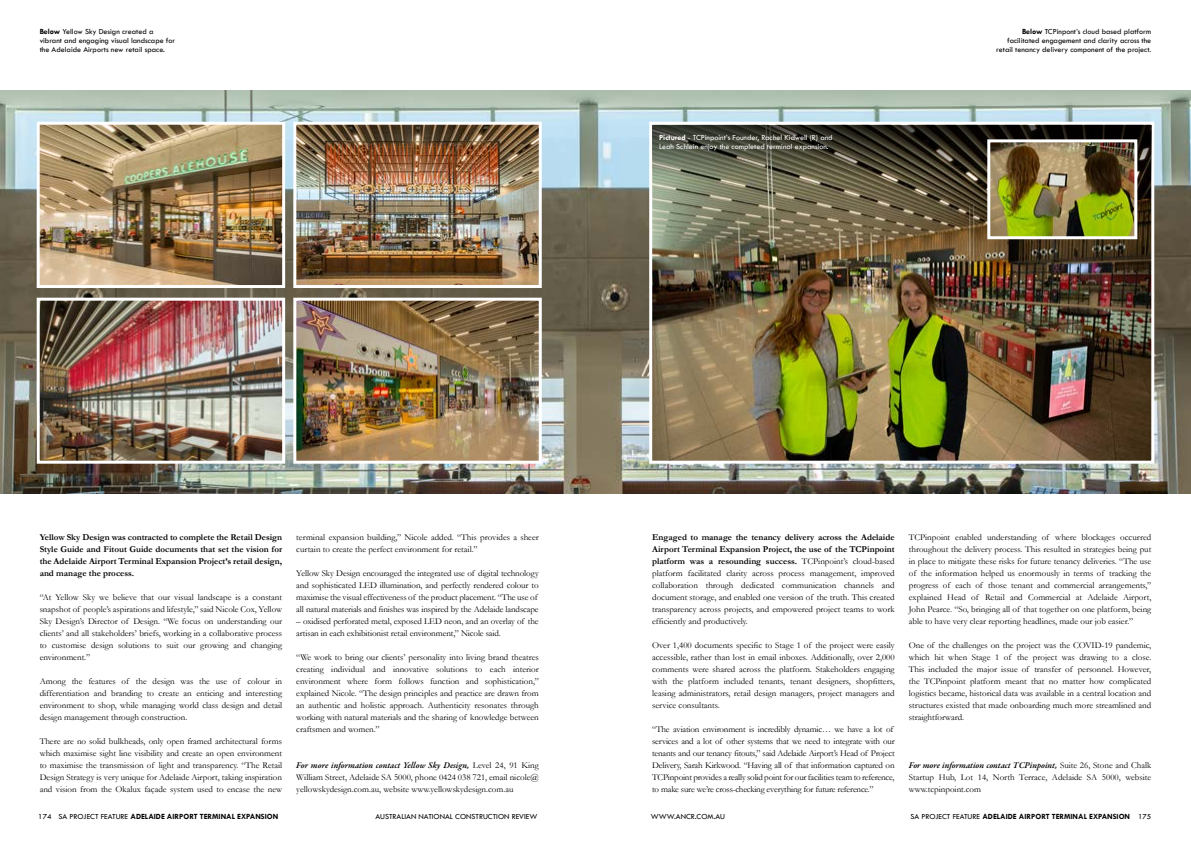
<style>
.page{position:relative;width:1191px;height:842px;background:#fff}
.page>*{position:absolute;margin:0;border:0;box-sizing:border-box;transform-origin:0 0}
.t1{font:9px/12px "Garamond";letter-spacing:-.01em;color:#000;text-align:justify}
.t2{font:700 9px/12px "Garamond";color:#000;text-align:justify}
.t3{font:italic 600 9px "Garamond Premr Pro";letter-spacing:-.005em;color:#000}
.t4{font:8px/9px "Tw Cen";color:#000}
.t5{font:700 8px "Tw Cen";color:#000}
.t6{font:8px/9px "Tw Cen";color:#fff}
.s1{font-weight:700}
.s2{font-family:"Garamond"}
.s3{font-family:"Garamond";font-weight:400;font-style:normal}
.s4{font-weight:400}
</style>
<div class="page">
<img style="left:0;top:91px;width:1191px;height:402px">
<img style="left:292px;top:296px;width:251px;height:169px">
<img style="left:292px;top:120px;width:251px;height:170px">
<img style="left:35px;top:296px;width:252px;height:169px">
<img style="left:35px;top:120px;width:252px;height:170px">
<img style="left:647px;top:120px;width:508px;height:345px">
<svg style="left:652px;top:125px;width:499px;height:72px;background:#4a4838"></svg>
<img style="left:985px;top:138px;width:153px;height:103px">
<p class="t4" style="left:40px;top:27px;width:137px"><span class="s1">Below</span> Yellow Sky Design created a vibrant and engaging visual landscape for the Adelaide Airports new retail space.</p>
<p class="t6" style="left:659px;top:133px;width:175px"><span class="s1">Pictured</span> - TCPinpoint<span class="s2">’</span>s Founder, Rachel Kidwell (R) and<br>Leah Schlein enjoy the completed terminal expansion.</p>
<p class="t4" style="left:996px;top:27px;width:156px;text-align:right"><span class="s1">Below</span> TCPinpont<span class="s2">’</span>s cloud based platform facilitated engagement and clarity across the retail tenancy delivery component of the project.</p>
<p class="t2" style="left:40px;top:531px;width:244px">Yellow Sky Design was contracted to complete the Retail Design Style Guide and Fitout Guide documents that set the vision for the Adelaide Airport Terminal Expansion Project’s retail design, and manage the process.</p>
<p class="t1" style="left:40px;top:591px;width:244px">“At Yellow Sky we believe that our visual landscape is a constant snapshot of people’s aspirations and lifestyle,” said Nicole Cox, Yellow Sky Design’s Director of Design. “We focus on understanding our clients’ and all stakeholders’ briefs, working in a collaborative process to customise design solutions to suit our growing and changing environment.”</p>
<p class="t1" style="left:40px;top:675px;width:244px">Among the features of the design was the use of colour in differentiation and branding to create an enticing and interesting environment to shop, while managing world class design and detail design management through construction.</p>
<p class="t1" style="left:40px;top:735px;width:244px">There are no solid bulkheads, only open framed architectural forms which maximise sight line visibility and create an open environment to maximise the transmission of light and transparency. “The Retail Design Strategy is very unique for Adelaide Airport, taking inspiration and vision from the Okalux façade system used to encase the new</p>
<p class="t1" style="left:296px;top:531px;width:244px">terminal expansion building,” Nicole added. “This provides a sheer curtain to create the perfect environment for retail.”</p>
<p class="t1" style="left:296px;top:567px;width:244px;text-align:left">Yellow Sky Design encouraged the integrated use of digital technology and sophisticated LED illumination, and perfectly rendered colour to maximise the visual effectiveness of the product placement. “The use of all natural materials and finishes was inspired by the Adelaide landscape</p>
<p class="t1" style="left:296px;top:615px;width:244px">– oxidised perforated metal, exposed LED neon, and an overlay of the artisan in each exhibitionist retail environment,” Nicole said.</p>
<p class="t1" style="left:296px;top:651px;width:244px">“We work to bring our clients’ personality into living brand theatres creating individual and innovative solutions to each interior environment where form follows function and sophistication,” explained Nicole. “The design principles and practice are drawn from an authentic and holistic approach. Authenticity resonates through working with natural materials and the sharing of knowledge between craftsmen and women.”</p>
<p class="t3" style="left:296px;top:760px;width:244px">For more information contact Yellow Sky Design, <span class="s3">Level 24, 91 King</span></p>
<p class="t1" style="left:296px;top:771px;width:244px">William Street, Adelaide SA 5000, phone 0424 038 721, email nicole@ yellowskydesign.com.au, website www.yellowskydesign.com.au</p>
<p class="t1" style="left:652px;top:531px;width:244px"><span class="s1">Engaged to manage the tenancy delivery across the Adelaide Airport Terminal Expansion Project, the use of the TCPinpoint platform was a resounding success.</span> TCPinpoint’s cloud-based platform facilitated clarity across process management, improved collaboration through dedicated communication channels and document storage, and enabled one version of the truth. This created transparency across projects, and empowered project teams to work efficiently and productively.</p>
<p class="t1" style="left:652px;top:639px;width:244px">Over 1,400 documents specific to Stage 1 of the project were easily accessible, rather than lost in email inboxes. Additionally, over 2,000 comments were shared across the platform. Stakeholders engaging with the platform included tenants, tenant designers, shopfitters, leasing administrators, retail design managers, project managers and service consultants.</p>
<p class="t1" style="left:652px;top:723px;width:244px;text-align:left">“The aviation environment is incredibly dynamic… we have a lot of services and a lot of other systems that we need to integrate with our tenants and our tenancy fitouts,” said Adelaide Airport’s Head of Project Delivery, Sarah Kirkwood. “Having all of that information captured on TCPinpoint provides a really solid point for our facilities team to reference, to make sure we’re cross-checking everything for future reference.”</p>
<p class="t1" style="left:909px;top:531px;width:244px">TCPinpoint enabled understanding of where blockages occurred throughout the delivery process. This resulted in strategies being put in place to mitigate these risks for future tenancy deliveries. “The use of the information helped us enormously in terms of tracking the progress of each of those tenant and commercial arrangements,” explained Head of Retail and Commercial at Adelaide Airport, John Pearce. “So, bringing all of that together on one platform, being able to have very clear reporting headlines, made our job easier.”</p>
<p class="t1" style="left:909px;top:639px;width:244px">One of the challenges on the project was the COVID-19 pandemic, which hit when Stage 1 of the project was drawing to a close.<br>This included the major issue of transfer of personnel. However, the TCPinpoint platform meant that no matter how complicated logistics became, historical data was available in a central location and structures existed that made onboarding much more streamlined and straightforward.</p>
<p class="t3" style="left:909px;top:760px;width:244px">For more information contact TCPinpoint, <span class="s3">Suite 26, Stone and Chalk</span></p>
<p class="t1" style="left:909px;top:771px;width:244px">Startup Hub, Lot 14, North Terrace, Adelaide SA 5000, website www.tcpinpoint.com</p>
<p class="t5" style="left:38px;top:811px;width:241px"><span class="s4">174 SA PROJECT FEATURE</span> ADELAIDE AIRPORT TERMINAL EXPANSION</p>
<p class="t4" style="left:375px;top:812px;width:163px">AUSTRALIAN NATIONAL CONSTRUCTION REVIEW</p>
<p class="t4" style="left:651px;top:812px;width:76px">WWW.ANCR.COM.AU</p>
<p class="t5" style="left:910px;top:811px;width:242px"><span class="s4">SA PROJECT FEATURE</span> ADELAIDE AIRPORT TERMINAL EXPANSION <span class="s4">175</span></p>
</div>
